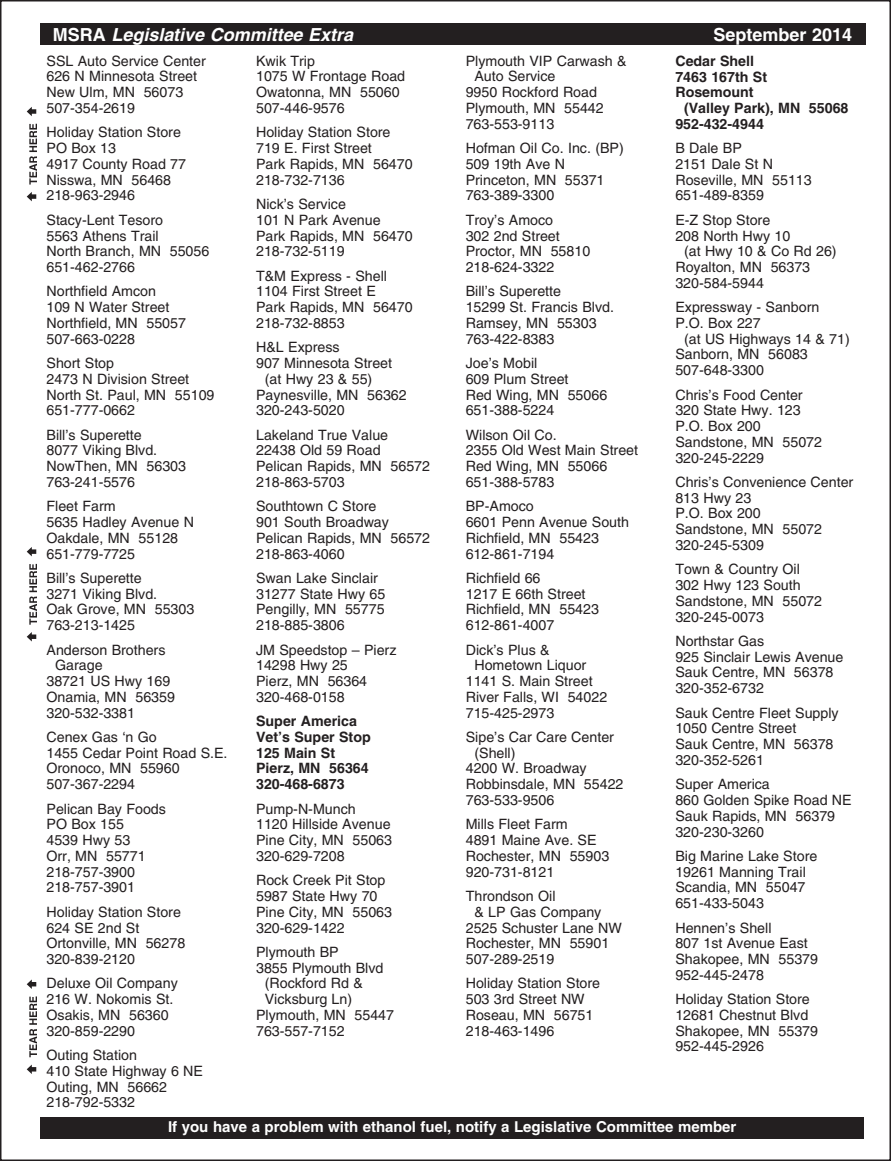
<style>
.page{position:relative;width:891px;height:1161px;background:#fff}
.page>*{position:absolute;margin:0;border:0;box-sizing:border-box;transform-origin:0 0}
.t1{font:italic 700 18px "Helvetica";color:#fff}
.t2{font:700 18px "Helvetica";color:#fff}
.t3{font:700 15px "Helvetica";color:#fff}
.t4{font:14.25px/15.8px "Helvetica";color:#231f20}
.t5{font:700 14.25px/15.8px "Helvetica";color:#231f20}
.s1{font-style:normal}
</style>
<div class="page">
<div style="left:40px;top:23px;width:826px;height:22px;background:#231f20"></div>
<div style="left:40px;top:1117px;width:824px;height:22px;background:#231f20"></div>
<svg style="left:27px;top:1065px;width:9px;height:9px"></svg>
<svg style="left:29px;top:996px;width:8px;height:61px"></svg>
<svg style="left:27px;top:979px;width:9px;height:10px"></svg>
<svg style="left:27px;top:192px;width:9px;height:9px"></svg>
<svg style="left:29px;top:124px;width:8px;height:61px"></svg>
<svg style="left:27px;top:107px;width:9px;height:9px"></svg>
<svg style="left:27px;top:632px;width:9px;height:10px"></svg>
<svg style="left:29px;top:564px;width:8px;height:61px"></svg>
<svg style="left:27px;top:547px;width:9px;height:9px"></svg>
<p class="t1" style="left:53px;top:28px;width:302px"><span class="s1">MSRA</span> Legislative Committee Extra</p>
<p class="t2" style="left:714px;top:28px;width:140px">September 2014</p>
<p class="t4" style="left:46px;top:54px;width:161px">SSL Auto Service Center<br>626 N Minnesota Street<br>New Ulm, MN 56073<br>507-354-2619</p>
<p class="t4" style="left:47px;top:126px;width:141px">Holiday Station Store<br>PO Box 13<br>4917 County Road 77<br>Nisswa, MN 56468<br>218-963-2946</p>
<p class="t4" style="left:47px;top:213px;width:164px">Stacy-Lent Tesoro<br>5563 Athens Trail<br>North Branch, MN 55056<br>651-462-2766</p>
<p class="t4" style="left:47px;top:285px;width:141px">Northfield Amcon<br>109 N Water Street<br>Northfield, MN 55057<br>507-663-0228</p>
<p class="t4" style="left:47px;top:357px;width:170px">Short Stop<br>2473 N Division Street<br>North St. Paul, MN 55109<br>651-777-0662</p>
<p class="t4" style="left:47px;top:428px;width:141px">Bill’s Superette<br>8077 Viking Blvd.<br>NowThen, MN 56303<br>763-241-5576</p>
<p class="t4" style="left:47px;top:500px;width:149px">Fleet Farm<br>5635 Hadley Avenue N<br>Oakdale, MN 55128<br>651-779-7725</p>
<p class="t4" style="left:47px;top:571px;width:149px">Bill’s Superette<br>3271 Viking Blvd.<br>Oak Grove, MN 55303<br>763-213-1425</p>
<p class="t4" style="left:47px;top:643px;width:121px">Anderson Brothers</p>
<p class="t4" style="left:55px;top:659px;width:49px">Garage</p>
<p class="t4" style="left:47px;top:675px;width:125px">38721 US Hwy 169</p>
<p class="t4" style="left:47px;top:690px;width:130px">Onamia, MN 56359</p>
<p class="t4" style="left:47px;top:706px;width:90px">320-532-3381</p>
<p class="t4" style="left:47px;top:730px;width:183px">Cenex Gas ‘n Go<br>1455 Cedar Point Road S.E.<br>Oronoco, MN 55960<br>507-367-2294</p>
<p class="t4" style="left:47px;top:802px;width:121px">Pelican Bay Foods<br>PO Box 155<br>4539 Hwy 53<br>Orr, MN 55771<br>218-757-3900<br>218-757-3901</p>
<p class="t4" style="left:47px;top:905px;width:140px">Holiday Station Store<br>624 SE 2nd St<br>Ortonville, MN 56278<br>320-839-2120</p>
<p class="t4" style="left:47px;top:977px;width:133px">Deluxe Oil Company<br>216 W. Nokomis St.<br>Osakis, MN 56360<br>320-859-2290</p>
<p class="t4" style="left:47px;top:1049px;width:158px">Outing Station<br>410 State Highway 6 NE<br>Outing, MN 56662<br>218-792-5332</p>
<p class="t4" style="left:256px;top:54px;width:151px">Kwik Trip<br>1075 W Frontage Road<br>Owatonna, MN 55060<br>507-446-9576</p>
<p class="t4" style="left:256px;top:126px;width:158px">Holiday Station Store<br>719 E. First Street<br>Park Rapids, MN 56470<br>218-732-7136</p>
<p class="t4" style="left:256px;top:197px;width:158px">Nick’s Service<br>101 N Park Avenue<br>Park Rapids, MN 56470<br>218-732-5119</p>
<p class="t4" style="left:256px;top:269px;width:158px">T&amp;M Express - Shell<br>1104 First Street E<br>Park Rapids, MN 56470<br>218-732-8853</p>
<p class="t4" style="left:256px;top:341px;width:85px">H&amp;L Express</p>
<p class="t4" style="left:256px;top:357px;width:138px">907 Minnesota Street</p>
<p class="t4" style="left:265px;top:372px;width:109px">(at Hwy 23 &amp; 55)</p>
<p class="t4" style="left:256px;top:388px;width:152px">Paynesville, MN 56362</p>
<p class="t4" style="left:256px;top:404px;width:90px">320-243-5020</p>
<p class="t4" style="left:256px;top:428px;width:176px">Lakeland True Value<br>22438 Old 59 Road<br>Pelican Rapids, MN 56572<br>218-863-5703</p>
<p class="t4" style="left:256px;top:500px;width:176px">Southtown C Store<br>901 South Broadway<br>Pelican Rapids, MN 56572<br>218-863-4060</p>
<p class="t4" style="left:256px;top:571px;width:131px">Swan Lake Sinclair<br>31277 State Hwy 65<br>Pengilly, MN 55775<br>218-885-3806</p>
<p class="t4" style="left:256px;top:643px;width:142px">JM Speedstop – Pierz<br>14298 Hwy 25<br>Pierz, MN 56364<br>320-468-0158</p>
<p class="t5" style="left:256px;top:715px;width:116px">Super America<br>Vet’s Super Stop<br>125 Main St<br>Pierz, MN 56364<br>320-468-6873</p>
<p class="t4" style="left:256px;top:802px;width:138px">Pump-N-Munch<br>1120 Hillside Avenue<br>Pine City, MN 55063<br>320-629-7208</p>
<p class="t4" style="left:256px;top:874px;width:138px">Rock Creek Pit Stop<br>5987 State Hwy 70<br>Pine City, MN 55063<br>320-629-1422</p>
<p class="t4" style="left:256px;top:945px;width:84px">Plymouth BP</p>
<p class="t4" style="left:256px;top:961px;width:129px">3855 Plymouth Blvd</p>
<p class="t4" style="left:265px;top:977px;width:100px">(Rockford Rd &amp;</p>
<p class="t4" style="left:265px;top:993px;width:89px">Vicksburg Ln)</p>
<p class="t4" style="left:256px;top:1008px;width:139px">Plymouth, MN 55447</p>
<p class="t4" style="left:256px;top:1024px;width:90px">763-557-7152</p>
<p class="t4" style="left:466px;top:54px;width:162px">Plymouth VIP Carwash &amp;</p>
<p class="t4" style="left:474px;top:70px;width:83px">Auto Service</p>
<p class="t4" style="left:466px;top:86px;width:133px">9950 Rockford Road</p>
<p class="t4" style="left:466px;top:101px;width:139px">Plymouth, MN 55442</p>
<p class="t4" style="left:466px;top:117px;width:90px">763-553-9113</p>
<p class="t4" style="left:466px;top:142px;width:160px">Hofman Oil Co. Inc. (BP)<br>509 19th Ave N<br>Princeton, MN 55371<br>763-389-3300</p>
<p class="t4" style="left:466px;top:213px;width:126px">Troy’s Amoco<br>302 2nd Street<br>Proctor, MN 55810<br>218-624-3322</p>
<p class="t4" style="left:466px;top:285px;width:150px">Bill’s Superette<br>15299 St. Francis Blvd.<br>Ramsey, MN 55303<br>763-422-8383</p>
<p class="t4" style="left:466px;top:357px;width:143px">Joe’s Mobil<br>609 Plum Street<br>Red Wing, MN 55066<br>651-388-5224</p>
<p class="t4" style="left:466px;top:428px;width:174px">Wilson Oil Co.<br>2355 Old West Main Street<br>Red Wing, MN 55066<br>651-388-5783</p>
<p class="t4" style="left:466px;top:500px;width:165px">BP-Amoco<br>6601 Penn Avenue South<br>Richfield, MN 55423<br>612-861-7194</p>
<p class="t4" style="left:466px;top:571px;width:135px">Richfield 66<br>1217 E 66th Street<br>Richfield, MN 55423<br>612-861-4007</p>
<p class="t4" style="left:466px;top:643px;width:85px">Dick’s Plus &amp;</p>
<p class="t4" style="left:474px;top:659px;width:113px">Hometown Liquor</p>
<p class="t4" style="left:466px;top:675px;width:128px">1141 S. Main Street</p>
<p class="t4" style="left:466px;top:690px;width:143px">River Falls, WI 54022</p>
<p class="t4" style="left:466px;top:706px;width:90px">715-425-2973</p>
<p class="t4" style="left:466px;top:730px;width:150px">Sipe’s Car Care Center</p>
<p class="t4" style="left:474px;top:746px;width:43px">(Shell)</p>
<p class="t4" style="left:466px;top:762px;width:123px">4200 W. Broadway</p>
<p class="t4" style="left:466px;top:778px;width:159px">Robbinsdale, MN 55422</p>
<p class="t4" style="left:466px;top:793px;width:90px">763-533-9506</p>
<p class="t4" style="left:466px;top:818px;width:145px">Mills Fleet Farm<br>4891 Maine Ave. SE<br>Rochester, MN 55903<br>920-731-8121</p>
<p class="t4" style="left:466px;top:890px;width:91px">Throndson Oil</p>
<p class="t4" style="left:474px;top:905px;width:128px">&amp; LP Gas Company</p>
<p class="t4" style="left:466px;top:921px;width:158px">2525 Schuster Lane NW</p>
<p class="t4" style="left:466px;top:937px;width:145px">Rochester, MN 55901</p>
<p class="t4" style="left:466px;top:953px;width:90px">507-289-2519</p>
<p class="t4" style="left:466px;top:977px;width:136px">Holiday Station Store<br>503 3rd Street NW<br>Roseau, MN 56751<br>218-463-1496</p>
<p class="t5" style="left:675px;top:54px;width:80px">Cedar Shell</p>
<p class="t5" style="left:675px;top:70px;width:93px">7463 167th St</p>
<p class="t5" style="left:675px;top:86px;width:80px">Rosemount</p>
<p class="t5" style="left:684px;top:102px;width:166px">(Valley Park), MN 55068</p>
<p class="t5" style="left:675px;top:117px;width:90px">952-432-4944</p>
<p class="t4" style="left:675px;top:142px;width:138px">B Dale BP<br>2151 Dale St N<br>Roseville, MN 55113<br>651-489-8359</p>
<p class="t4" style="left:675px;top:213px;width:96px">E-Z Stop Store</p>
<p class="t4" style="left:675px;top:229px;width:117px">208 North Hwy 10</p>
<p class="t4" style="left:684px;top:245px;width:154px">(at Hwy 10 &amp; Co Rd 26)</p>
<p class="t4" style="left:675px;top:261px;width:136px">Royalton, MN 56373</p>
<p class="t4" style="left:675px;top:276px;width:90px">320-584-5944</p>
<p class="t4" style="left:675px;top:301px;width:145px">Expressway - Sanborn<br>P.O. Box 227</p>
<p class="t4" style="left:675px;top:332px;width:176px;text-indent:9px">(at US Highways 14 &amp; 71)<br>Sanborn, MN 56083<br>507-648-3300</p>
<p class="t4" style="left:675px;top:388px;width:148px">Chris’s Food Center<br>320 State Hwy. 123<br>P.O. Box 200<br>Sandstone, MN 55072<br>320-245-2229</p>
<p class="t4" style="left:675px;top:475px;width:179px">Chris’s Convenience Center<br>813 Hwy 23<br>P.O. Box 200<br>Sandstone, MN 55072<br>320-245-5309</p>
<p class="t4" style="left:675px;top:563px;width:148px">Town &amp; Country Oil<br>302 Hwy 123 South<br>Sandstone, MN 55072<br>320-245-0073</p>
<p class="t4" style="left:675px;top:634px;width:170px">Northstar Gas<br>925 Sinclair Lewis Avenue<br>Sauk Centre, MN 56378<br>320-352-6732</p>
<p class="t4" style="left:675px;top:706px;width:165px">Sauk Centre Fleet Supply<br>1050 Centre Street<br>Sauk Centre, MN 56378<br>320-352-5261</p>
<p class="t4" style="left:675px;top:778px;width:178px">Super America<br>860 Golden Spike Road NE<br>Sauk Rapids, MN 56379<br>320-230-3260</p>
<p class="t4" style="left:675px;top:849px;width:143px">Big Marine Lake Store<br>19261 Manning Trail<br>Scandia, MN 55047<br>651-433-5043</p>
<p class="t4" style="left:675px;top:921px;width:144px">Hennen’s Shell<br>807 1st Avenue East<br>Shakopee, MN 55379<br>952-445-2478</p>
<p class="t4" style="left:675px;top:993px;width:144px">Holiday Station Store<br>12681 Chestnut Blvd<br>Shakopee, MN 55379<br>952-445-2926</p>
<p class="t3" style="left:168px;top:1121px;width:570px">If you have a problem with ethanol fuel, notify a Legislative Committee member</p>
</div>
